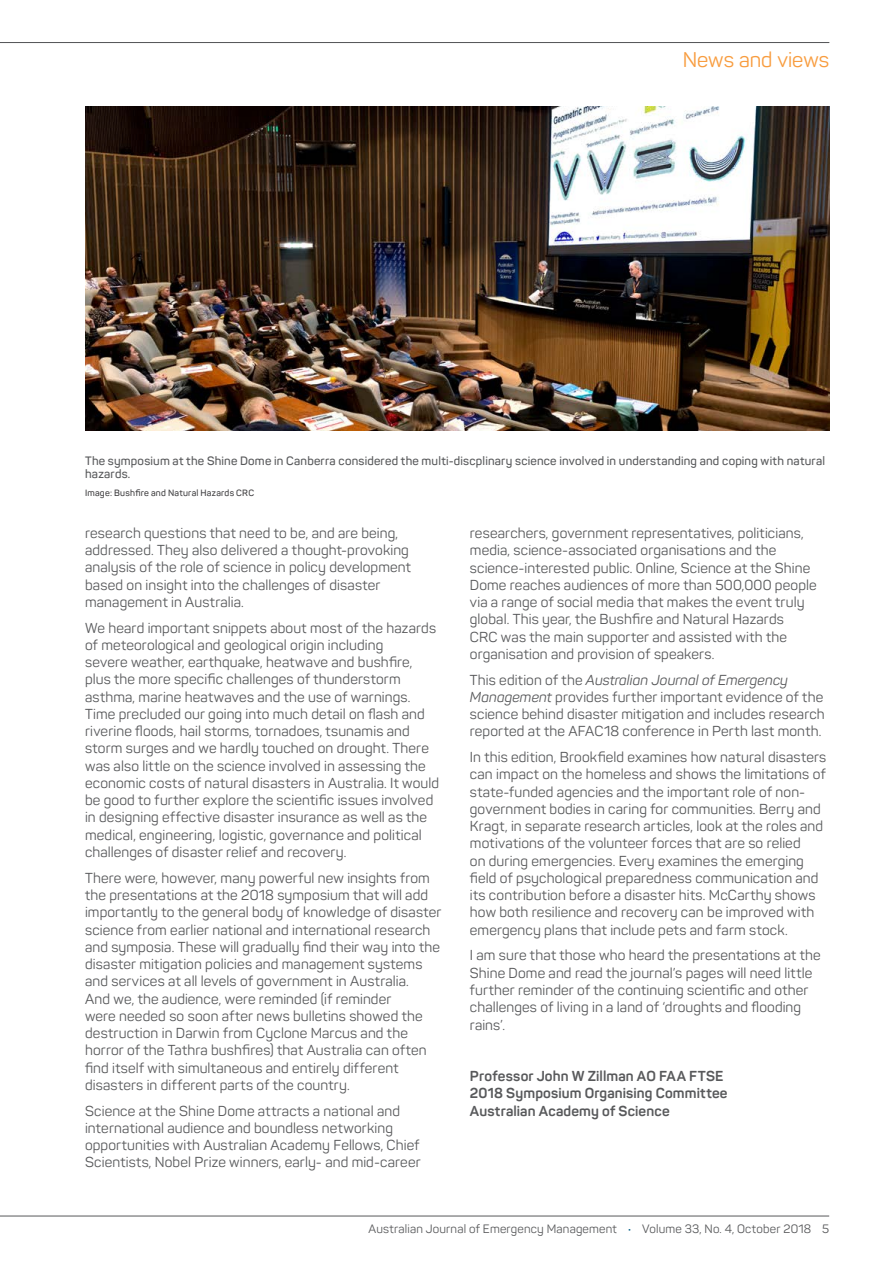
<style>
.page{position:relative;width:893px;height:1263px;background:#fff}
.page>*{position:absolute;margin:0;border:0;box-sizing:border-box;transform-origin:0 0}
.t1{font:21px "Panton";color:#f89c3e}
.t2{font:14.25px/17.2px "Panton";letter-spacing:.01em;color:#58595b}
.t3{font:700 14.25px/17.2px "Panton";letter-spacing:.01em;color:#58595b}
.t4{font:600 12px/13.5px "Panton";letter-spacing:.015em;color:#58595b}
.t5{font:12px "Panton";letter-spacing:.015em;color:#58595b}
.t6{font:600 9px "Panton";letter-spacing:.025em;color:#414042}
.s1{font-style:italic}
.s2{color:#005e87}
</style>
<div class="page">
<hr style="left:0;top:1216px;width:829px;height:1px;background:#58595b">
<hr style="left:0;top:42px;width:829px;height:1px;background:#58595b">
<img style="left:85px;top:106px;width:744px;height:325px">
<h1 class="t1" style="left:683px;top:46px;width:148px">News and views</h1>
<p class="t4" style="left:85px;top:454px;width:741px">The symposium at the Shine Dome in Canberra considered the multi-discplinary science involved in understanding and coping with natural hazards.</p>
<p class="t6" style="left:85px;top:487px;width:171px">Image: Bushfire and Natural Hazards CRC</p>
<p class="t2" style="left:85px;top:524px;width:327px">research questions that need to be, and are being, addressed. They also delivered a thought-provoking analysis of the role of science in policy development based on insight into the challenges of disaster management in Australia.</p>
<p class="t2" style="left:85px;top:619px;width:355px">We heard important snippets about most of the hazards of meteorological and geological origin including<br>severe weather, earthquake, heatwave and bushfire, plus the more specific challenges of thunderstorm asthma, marine heatwaves and the use of warnings.<br>Time precluded our going into much detail on flash and riverine floods, hail storms, tornadoes, tsunamis and storm surges and we hardly touched on drought. There was also little on the science involved in assessing the economic costs of natural disasters in Australia. It would be good to further explore the scientific issues involved in designing effective disaster insurance as well as the medical, engineering, logistic, governance and political challenges of disaster relief and recovery.</p>
<p class="t2" style="left:85px;top:869px;width:358px">There were, however, many powerful new insights from the presentations at the 2018 symposium that will add importantly to the general body of knowledge of disaster science from earlier national and international research and symposia. These will gradually find their way into the disaster mitigation policies and management systems and services at all levels of government in Australia.<br>And we, the audience, were reminded (if reminder<br>were needed so soon after news bulletins showed the destruction in Darwin from Cyclone Marcus and the horror of the Tathra bushfires) that Australia can often find itself with simultaneous and entirely different disasters in different parts of the country.</p>
<p class="t2" style="left:85px;top:1102px;width:337px">Science at the Shine Dome attracts a national and international audience and boundless networking opportunities with Australian Academy Fellows, Chief Scientists, Nobel Prize winners, early- and mid-career</p>
<p class="t2" style="left:470px;top:524px;width:348px">researchers, government representatives, politicians, media, science-associated organisations and the science-interested public. Online, Science at the Shine Dome reaches audiences of more than 500,000 people via a range of social media that makes the event truly global. This year, the Bushfire and Natural Hazards<br>CRC was the main supporter and assisted with the organisation and provision of speakers.</p>
<p class="t2" style="left:470px;top:671px;width:356px">This edition of the <span class="s1">Australian Journal of Emergency Management</span> provides further important evidence of the science behind disaster mitigation and includes research reported at the AFAC18 conference in Perth last month.</p>
<p class="t2" style="left:470px;top:748px;width:358px">In this edition, Brookfield examines how natural disasters can impact on the homeless and shows the limitations of state-funded agencies and the important role of non&shy;government bodies in caring for communities. Berry and Kragt, in separate research articles, look at the roles and motivations of the volunteer forces that are so relied<br>on during emergencies. Every examines the emerging field of psychological preparedness communication and its contribution before a disaster hits. McCarthy shows how both resilience and recovery can be improved with emergency plans that include pets and farm stock.</p>
<p class="t2" style="left:470px;top:947px;width:352px">I am sure that those who heard the presentations at the Shine Dome and read the journal’s pages will need little further reminder of the continuing scientific and other challenges of living in a land of ‘droughts and flooding rains’.</p>
<p class="t3" style="left:470px;top:1067px;width:259px">Professor John W Zillman AO FAA FTSE<br>2018 Symposium Organising Committee<br>Australian Academy of Science</p>
<p class="t5" style="left:368px;top:1221px;width:462px">Australian Journal of Emergency Management <span class="s2">•</span> Volume 33, No. 4, October 2018 5</p>
</div>
